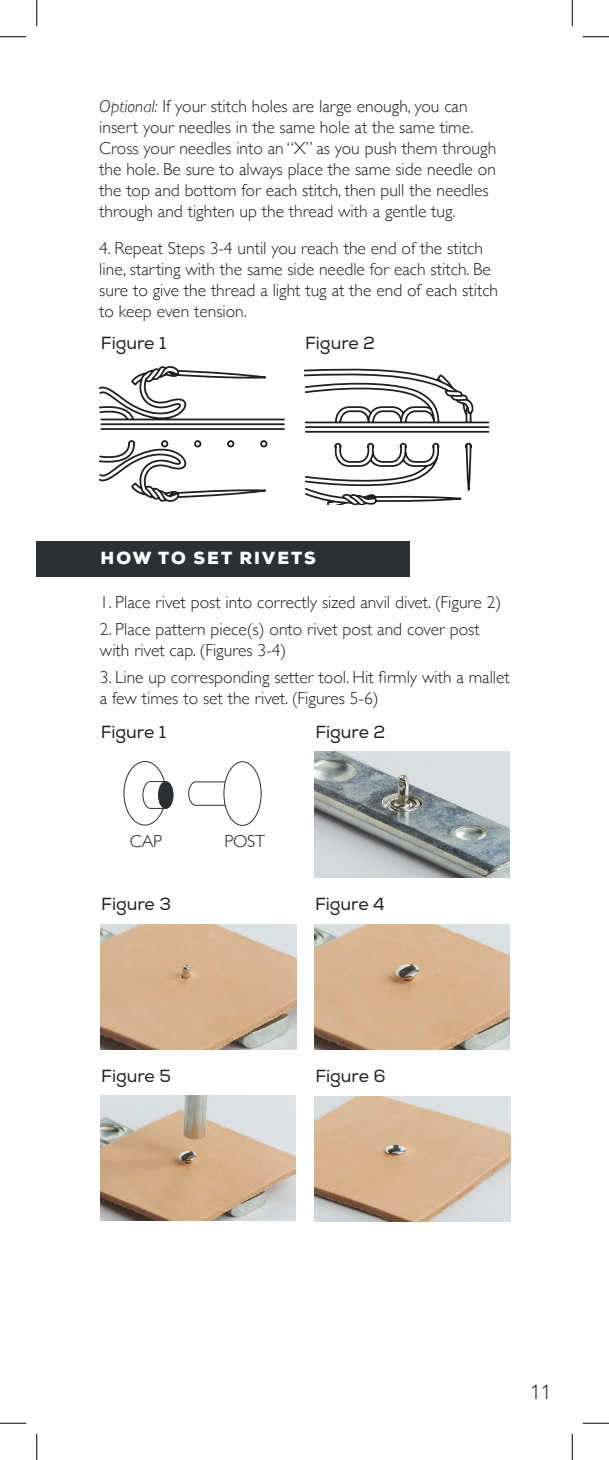
<style>
.page{position:relative;width:609px;height:1460px;background:#fff}
.page>*{position:absolute;margin:0;border:0;box-sizing:border-box;transform-origin:0 0}
.t1{font:300 21px "Gill Sans Nova";color:#231f20}
.t2{font:300 17.5px/21px "Gill Sans";color:#231f20}
.t3{font:17.5px "Nexa";color:#231f20}
.t4{font:900 17.5px "Nexa";letter-spacing:.115em;color:#fff}
.s1{font-style:italic}
</style>
<div class="page">
<svg style="left:100px;top:366px;width:185px;height:136px"></svg>
<svg style="left:305px;top:368px;width:184px;height:136px"></svg>
<div style="left:37px;top:541px;width:373px;height:36px;background:#2d3032"></div>
<img style="left:314px;top:751px;width:196px;height:126px">
<img style="left:100px;top:1095px;width:196px;height:125px">
<img style="left:100px;top:924px;width:196px;height:125px">
<img style="left:315px;top:1096px;width:195px;height:125px">
<img style="left:315px;top:924px;width:195px;height:125px">
<div style="left:124px;top:761px;width:42px;height:64px;border:1px solid #2d3032;border-radius:50%"></div>
<svg style="left:188px;top:781px;width:36px;height:25px"></svg>
<div style="left:223px;top:761px;width:39px;height:65px;border:1px solid #2d3032;border-radius:50%"></div>
<svg style="left:142px;top:780px;width:23px;height:29px"></svg>
<div style="left:158px;top:781px;width:15px;height:27px;background:#2d3032;border-radius:50%"></div>
<div style="left:158px;top:781px;width:16px;height:28px;border:1px solid #2d3032;border-radius:50%"></div>
<svg style="left:0;top:36px;width:26px;height:1px"></svg>
<svg style="left:583px;top:36px;width:26px;height:1px"></svg>
<svg style="left:0;top:1422px;width:26px;height:1px"></svg>
<svg style="left:583px;top:1422px;width:26px;height:1px"></svg>
<svg style="left:36px;top:0;width:1px;height:26px"></svg>
<svg style="left:36px;top:1433px;width:1px;height:27px"></svg>
<svg style="left:572px;top:0;width:1px;height:26px"></svg>
<svg style="left:572px;top:1433px;width:1px;height:27px"></svg>
<p class="t2" style="left:99px;top:95px;width:399px"><span class="s1">Optional:</span> If your stitch holes are large enough, you can insert your needles in the same hole at the same time.<br>Cross your needles into an “X” as you push them through the hole. Be sure to always place the same side needle on the top and bottom for each stitch, then pull the needles through and tighten up the thread with a gentle tug.</p>
<p class="t2" style="left:99px;top:237px;width:400px">4. Repeat Steps 3-4 until you reach the end of the stitch line, starting with the same side needle for each stitch. Be sure to give the thread a light tug at the end of each stitch to keep even tension.</p>
<p class="t3" style="left:101px;top:332px;width:67px">Figure 1</p>
<p class="t3" style="left:305px;top:333px;width:72px">Figure 2</p>
<p class="t4" style="left:101px;top:547px;width:217px">HOW TO SET RIVETS</p>
<p class="t2" style="left:100px;top:591px;width:403px">1. Place rivet post into correctly sized anvil divet. (Figure 2)</p>
<p class="t2" style="left:100px;top:618px;width:381px">2. Place pattern piece(s) onto rivet post and cover post with rivet cap. (Figures 3-4)</p>
<p class="t2" style="left:100px;top:666px;width:411px">3. Line up corresponding setter tool. Hit firmly with a mallet a few times to set the rivet. (Figures 5-6)</p>
<p class="t3" style="left:101px;top:721px;width:67px">Figure 1</p>
<p class="t2" style="left:130px;top:830px;width:34px">CAP</p>
<p class="t2" style="left:225px;top:830px;width:42px">POST</p>
<p class="t3" style="left:101px;top:893px;width:71px">Figure 3</p>
<p class="t3" style="left:315px;top:721px;width:72px">Figure 2</p>
<p class="t3" style="left:315px;top:893px;width:71px">Figure 4</p>
<p class="t3" style="left:101px;top:1065px;width:71px">Figure 5</p>
<p class="t3" style="left:315px;top:1065px;width:72px">Figure 6</p>
<p class="t1" style="left:530px;top:1379px;width:22px">11</p>
</div>
